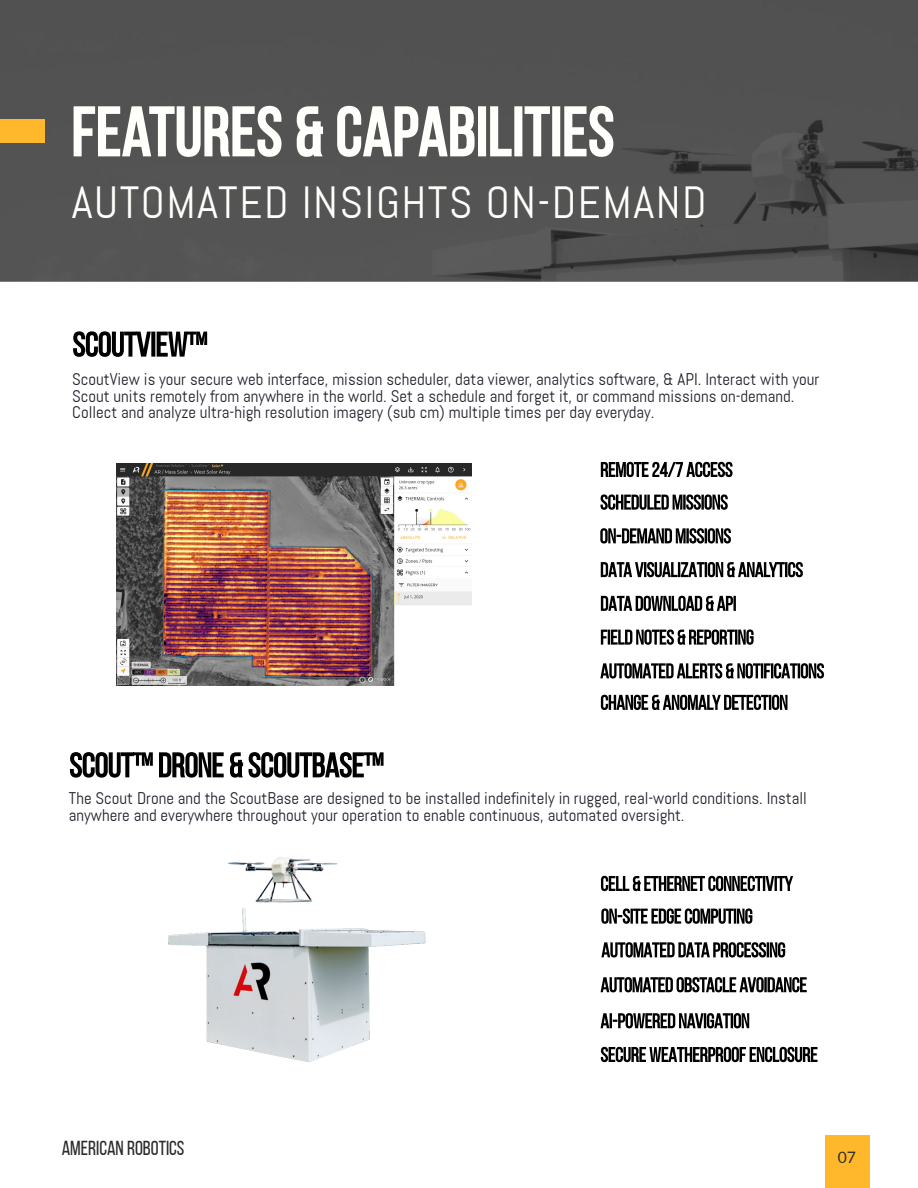
<style>
.page{position:relative;width:918px;height:1188px;background:#fff}
.page>*{position:absolute;margin:0;border:0;box-sizing:border-box;transform-origin:0 0}
.t1{font:45px "Abel";letter-spacing:.035em;color:#fffffb}
.t2{font:20.25px "Bebas Neue";color:#2b2b2b}
.t3{font:16.95px/16.8px "Abel";color:#1f1f2b}
.t4{font:15.75px "Lato";color:#2b2b2b}
</style>
<div class="page">
<div style="left:0;top:0;width:918px;height:282px;background:#525252"></div>
<svg style="left:74px;top:106px;width:539px;height:51px"></svg>
<div style="left:825px;top:1135px;width:45px;height:53px;background:#ffb82b"></div>
<div style="left:0;top:119px;width:44px;height:24px;background:#ffb82b"></div>
<svg style="left:73px;top:331px;width:134px;height:26px"></svg>
<svg style="left:601px;top:494px;width:127px;height:16px"></svg>
<svg style="left:70px;top:752px;width:314px;height:26px"></svg>
<svg style="left:600px;top:528px;width:131px;height:16px"></svg>
<svg style="left:601px;top:908px;width:151px;height:16px"></svg>
<svg style="left:601px;top:942px;width:184px;height:16px"></svg>
<svg style="left:601px;top:562px;width:202px;height:15px"></svg>
<svg style="left:601px;top:596px;width:135px;height:15px"></svg>
<svg style="left:601px;top:629px;width:153px;height:16px"></svg>
<svg style="left:600px;top:663px;width:224px;height:16px"></svg>
<svg style="left:601px;top:876px;width:192px;height:15px"></svg>
<svg style="left:601px;top:977px;width:206px;height:15px"></svg>
<svg style="left:601px;top:1013px;width:148px;height:15px"></svg>
<svg style="left:601px;top:462px;width:132px;height:15px"></svg>
<img style="left:168px;top:857px;width:258px;height:205px">
<img style="left:117px;top:464px;width:354px;height:221px">
<svg style="left:601px;top:1047px;width:217px;height:15px"></svg>
<svg style="left:601px;top:695px;width:186px;height:15px"></svg>
<h1 class="t1" style="left:72px;top:178px;width:636px">AUTOMATED INSIGHTS ON-DEMAND</h1>
<p class="t3" style="left:72px;top:371px;width:749px">ScoutView is your secure web interface, mission scheduler, data viewer, analytics software, &amp; API. Interact with your<br>Scout units remotely from anywhere in the world. Set a schedule and forget it, or command missions on-demand.<br>Collect and analyze ultra-high resolution imagery (sub cm) multiple times per day everyday.</p>
<p class="t3" style="left:69px;top:790px;width:739px">The Scout Drone and the ScoutBase are designed to be installed indefinitely in rugged, real-world conditions. Install anywhere and everywhere throughout your operation to enable continuous, automated oversight.</p>
<p class="t2" style="left:62px;top:1138px;width:124px">AMERICAN ROBOTICS</p>
<p class="t4" style="left:838px;top:1149px;width:20px">07</p>
</div>
